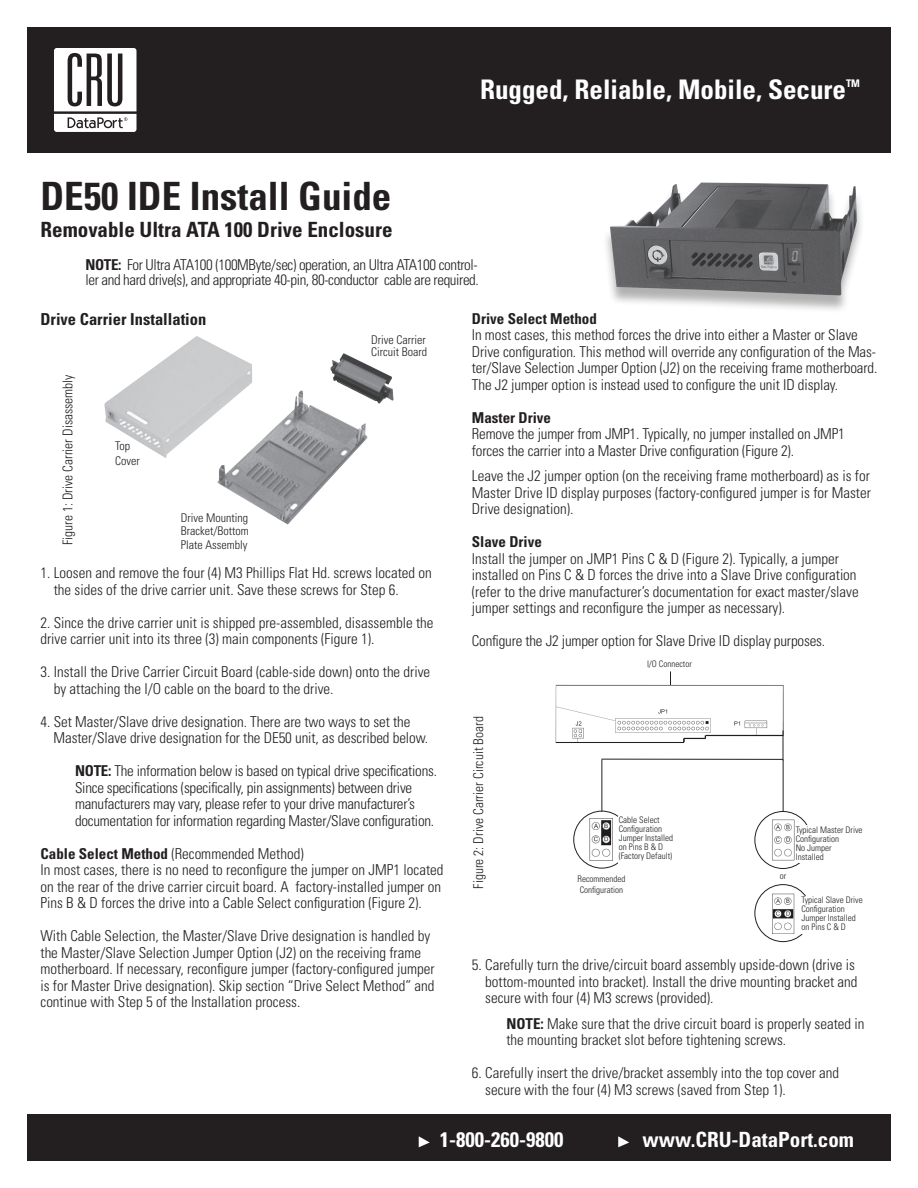
<style>
.page{position:relative;width:918px;height:1188px;background:#fff}
.page>*{position:absolute;margin:0;border:0;box-sizing:border-box;transform-origin:0 0}
.t1{font:700 condensed 39px "Univers";color:#231f20}
.t2{font:700 condensed 27px "Univers";color:#fff}
.t3{font:700 condensed 21px "Univers";color:#fff}
.t4{font:700 condensed 21px "Univers";color:#231f20}
.t5{font:700 condensed 16.5px "Univers";color:#231f20}
.t6{font:300 condensed 15px/16.5px "Univers";color:#231f20}
.t7{font:300 condensed 15px/15px "Univers";letter-spacing:-.025em;color:#231f20}
.t8{font:700 condensed 15px "Univers";color:#231f20}
.t9{font:300 condensed 13.5px "Univers";color:#231f20}
.t10{font:300 condensed 12px/13.5px "Univers";color:#231f20}
.t11{font:700 condensed 10.5px "Univers";color:#fff}
.t12{font:300 condensed 9px/9px "Univers";color:#231f20}
.s1{font-weight:700}
</style>
<div class="page">
<div style="left:27px;top:27px;width:864px;height:126px;background:#231f20"></div>
<svg style="left:54px;top:48px;width:82px;height:84px"></svg>
<div style="left:27px;top:1115px;width:864px;height:46px;background:#231f20"></div>
<svg style="left:419px;top:1136px;width:11px;height:11px"></svg>
<svg style="left:618px;top:1136px;width:11px;height:11px"></svg>
<div style="left:602px;top:184px;width:263px;height:129px;background:#231f20;opacity:.35"></div>
<img style="left:610px;top:182px;width:247px;height:113px">
<img style="left:104px;top:336px;width:290px;height:189px">
<img style="left:556px;top:685px;width:228px;height:58px">
<svg style="left:670px;top:672px;width:1px;height:13px"></svg>
<hr style="left:783px;top:730px;width:1px;height:30px;background:#231f20">
<hr style="left:602px;top:759px;width:1px;height:53px;background:#231f20">
<hr style="left:783px;top:759px;width:1px;height:53px;background:#231f20">
<hr style="left:602px;top:759px;width:181px;height:1px;background:#231f20">
<div style="left:573px;top:811px;width:57px;height:57px;border:1px solid #231f20;border-radius:50%"></div>
<div style="left:754px;top:811px;width:57px;height:58px;border:1px solid #231f20;border-radius:50%"></div>
<div style="left:754px;top:884px;width:58px;height:58px;border:1px solid #231f20;border-radius:50%"></div>
<div style="left:796px;top:825px;width:71px;height:38px;background:#fff"></div>
<div style="left:801px;top:896px;width:72px;height:38px;background:#fff"></div>
<div style="left:619px;top:816px;width:71px;height:48px;background:#fff"></div>
<img style="left:590px;top:818px;width:23px;height:43px">
<img style="left:772px;top:820px;width:22px;height:40px">
<img style="left:772px;top:893px;width:22px;height:41px">
<h2 class="t2" style="left:480px;top:73px;width:368px">Rugged, Reliable, Mobile, Secure</h2>
<p class="t11" style="left:846px;top:77px;width:15px">TM</p>
<h1 class="t1" style="left:40px;top:172px;width:352px">DE50 IDE Install Guide</h1>
<h3 class="t4" style="left:40px;top:217px;width:354px">Removable Ultra ATA 100 Drive Enclosure</h3>
<p class="t7" style="left:86px;top:257px;width:395px"><span class="s1">NOTE:</span> For Ultra ATA100 (100MByte/sec) operation, an Ultra ATA100 control&shy;ler and hard drive(s), and appropriate 40-pin, 80-conductor cable are required.</p>
<p class="t5" style="left:40px;top:309px;width:167px">Drive Carrier Installation</p>
<p class="t8" style="left:472px;top:309px;width:126px">Drive Select Method</p>
<p class="t6" style="left:472px;top:326px;width:407px">In most cases, this method forces the drive into either a Master or Slave Drive configuration. This method will override any configuration of the Mas&shy;ter/Slave Selection Jumper Option (J2) on the receiving frame motherboard.<br>The J2 jumper option is instead used to configure the unit ID display.</p>
<p class="t8" style="left:472px;top:408px;width:81px">Master Drive</p>
<p class="t6" style="left:472px;top:425px;width:375px">Remove the jumper from JMP1. Typically, no jumper installed on JMP1 forces the carrier into a Master Drive configuration (Figure 2).</p>
<p class="t6" style="left:472px;top:467px;width:401px;text-align:justify">Leave the J2 jumper option (on the receiving frame motherboard) as is for Master Drive ID display purposes (factory-configured jumper is for Master Drive designation).</p>
<p class="t8" style="left:472px;top:533px;width:71px">Slave Drive</p>
<p class="t6" style="left:472px;top:550px;width:388px">Install the jumper on JMP1 Pins C &amp; D (Figure 2). Typically, a jumper installed on Pins C &amp; D forces the drive into a Slave Drive configuration (refer to the drive manufacturer’s documentation for exact master/slave jumper settings and reconfigure the jumper as necessary).</p>
<p class="t6" style="left:472px;top:632px;width:355px">Configure the J2 jumper option for Slave Drive ID display purposes.</p>
<p class="t10" style="left:371px;top:334px;width:57px;line-height:12px">Drive Carrier<br>Circuit Board</p>
<p class="t9" style="left:60px;top:545px;width:172px;rotate:-90deg">Figure 1: Drive Carrier Disassembly</p>
<p class="t10" style="left:115px;top:439px;width:26px;line-height:14.4px">Top<br>Cover</p>
<p class="t10" style="left:181px;top:511px;width:69px;text-align:justify">Drive Mounting Bracket/Bottom Plate Assembly</p>
<p class="t6" style="left:54px;top:565px;width:380px;text-indent:-13px">1. Loosen and remove the four (4) M3 Phillips Flat Hd. screws located on the sides of the drive carrier unit. Save these screws for Step 6.</p>
<p class="t6" style="left:40px;top:614px;width:395px">2. Since the drive carrier unit is shipped pre-assembled, disassemble the drive carrier unit into its three (3) main components (Figure 1).</p>
<p class="t6" style="left:54px;top:664px;width:378px;text-indent:-13px">3. Install the Drive Carrier Circuit Board (cable-side down) onto the drive by attaching the I/O cable on the board to the drive.</p>
<p class="t6" style="left:54px;top:713px;width:376px;text-indent:-13px">4. Set Master/Slave drive designation. There are two ways to set the<br>Master/Slave drive designation for the DE50 unit, as described below.</p>
<p class="t6" style="left:75px;top:763px;width:364px"><span class="s1">NOTE:</span> The information below is based on typical drive specifications.<br>Since specifications (specifically, pin assignments) between drive manufacturers may vary, please refer to your drive manufacturer’s documentation for information regarding Master/Slave configuration.</p>
<p class="t6" style="left:40px;top:845px;width:405px"><span class="s1">Cable Select Method</span> (Recommended Method)<br>In most cases, there is no need to reconfigure the jumper on JMP1 located on the rear of the drive carrier circuit board. A factory-installed jumper on Pins B &amp; D forces the drive into a Cable Select configuration (Figure 2).</p>
<p class="t6" style="left:40px;top:928px;width:396px">With Cable Selection, the Master/Slave Drive designation is handled by the Master/Slave Selection Jumper Option (J2) on the receiving frame motherboard. If necessary, reconfigure jumper (factory-configured jumper is for Master Drive designation). Skip section “Drive Select Method” and continue with Step 5 of the Installation process.</p>
<p class="t12" style="left:647px;top:659px;width:46px">I/O Connector</p>
<p class="t9" style="left:470px;top:889px;width:174px;rotate:-90deg">Figure 2: Drive Carrier Circuit Board</p>
<p class="t12" style="left:619px;top:815px;width:56px">Cable Select<br>Configuration<br>Jumper Installed on Pins B &amp; D (Factory Default)</p>
<p class="t12" style="left:796px;top:825px;width:68px">Typical Master Drive<br>Configuration<br>No Jumper<br>Installed</p>
<p class="t12" style="left:801px;top:895px;width:63px">Typical Slave Drive<br>Configuration<br>Jumper Installed on Pins C &amp; D</p>
<p class="t12" style="left:578px;top:874px;width:49px;line-height:10.8px">Recommended<br>Configuration</p>
<p class="t12" style="left:780px;top:871px;width:8px">or</p>
<p class="t6" style="left:485px;top:956px;width:374px;text-indent:-13px">5. Carefully turn the drive/circuit board assembly upside-down (drive is bottom-mounted into bracket). Install the drive mounting bracket and secure with four (4) M3 screws (provided).</p>
<p class="t6" style="left:506px;top:1015px;width:360px"><span class="s1">NOTE:</span> Make sure that the drive circuit board is properly seated in the mounting bracket slot before tightening screws.</p>
<p class="t6" style="left:485px;top:1064px;width:356px;text-indent:-13px">6. Carefully insert the drive/bracket assembly into the top cover and secure with the four (4) M3 screws (saved from Step 1).</p>
<h3 class="t3" style="left:440px;top:1127px;width:125px">1-800-260-9800</h3>
<h3 class="t3" style="left:642px;top:1127px;width:213px">www.CRU-DataPort.com</h3>
</div>
